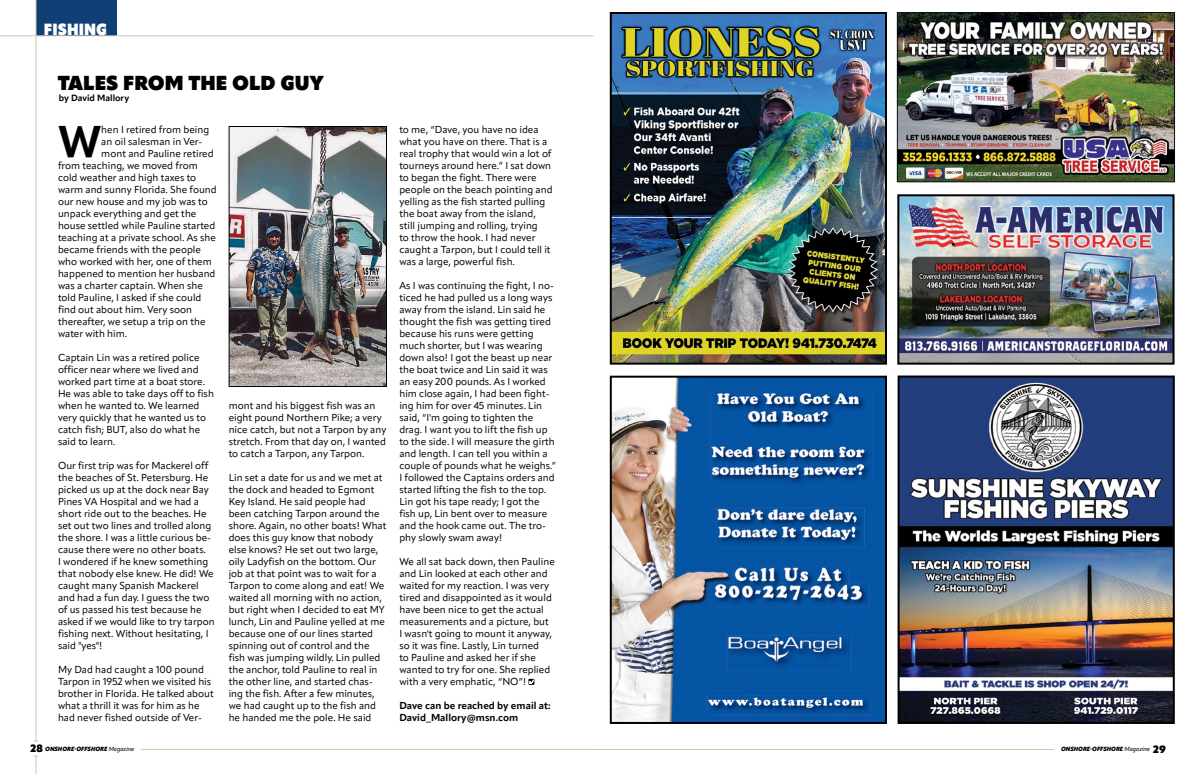
<style>
.page{position:relative;width:1188px;height:774px;background:#fff}
.page>*{position:absolute;margin:0;border:0;box-sizing:border-box;transform-origin:0 0}
.t1{font:700 43.9px "Apparat";color:#000}
.t2{font:800 20px "Apparat";color:#000}
.t3{font:800 16px "Apparat";color:#fff;scale:.95 1}
.t4{font:10px/12px "Apparat";color:#000}
.t5{font:700 10px/12px "Apparat";color:#000}
.t6{font:700 9px "Apparat";color:#000}
.t7{font:italic 900 6px "Apparat";color:#000;scale:.95 1}
.s1{font-style:normal;font-size:10.5px}
.s2{font-weight:500}
</style>
<div class="page">
<img style="left:613px;top:379px;width:271px;height:342px">
<div style="left:610px;top:376px;width:277px;height:348px;border:2px solid #000"></div>
<img style="left:613px;top:15px;width:271px;height:347px">
<div style="left:610px;top:12px;width:277px;height:353px;border:2px solid #000"></div>
<img style="left:901px;top:379px;width:271px;height:342px">
<div style="left:898px;top:376px;width:277px;height:348px;border:2px solid #000"></div>
<img style="left:900px;top:197px;width:272px;height:165px">
<div style="left:897px;top:194px;width:278px;height:171px;border:2px solid #000"></div>
<img style="left:899px;top:14px;width:274px;height:166px">
<div style="left:897px;top:12px;width:278px;height:170px;border:1px solid #0d0e10"></div>
<hr style="left:594px;top:749px;width:460px;height:1px;background:#cecaaa">
<div style="left:36px;top:0;width:81px;height:36px;background:#103f76"></div>
<hr style="left:0;top:35px;width:593px;height:1px;background:#cecaaa">
<hr style="left:36px;top:0;width:1px;height:741px;background:#cecaaa">
<svg style="left:528px;top:679px;width:6px;height:6px"></svg>
<svg style="left:34px;top:756px;width:4px;height:18px"></svg>
<hr style="left:141px;top:749px;width:453px;height:1px;background:#cecaaa">
<img style="left:231px;top:128px;width:154px;height:257px">
<div style="left:229px;top:126px;width:158px;height:261px;border:1px solid #000"></div>
<h3 class="t3" style="left:44px;top:20px;width:68px">FISHING</h3>
<h2 class="t2" style="left:58px;top:70px;width:268px">TALES FROM THE OLD GUY</h2>
<p class="t6" style="left:59px;top:93px;width:72px">by David Mallory</p>
<h1 class="t1" style="left:58px;top:115px;width:45px">W</h1>
<p class="t4" style="left:101px;top:123px;width:109px">hen I retired from being</p>
<p class="t4" style="left:101px;top:135px;width:103px">an oil salesman in Ver-</p>
<p class="t4" style="left:101px;top:147px;width:114px">mont and Pauline retired</p>
<p class="t4" style="left:58px;top:159px;width:141px">from teaching, we moved from</p>
<p class="t4" style="left:58px;top:171px;width:140px">cold weather and high taxes to</p>
<p class="t4" style="left:58px;top:183px;width:160px">warm and sunny Florida. She found</p>
<p class="t4" style="left:58px;top:195px;width:151px">our new house and my job was to</p>
<p class="t4" style="left:58px;top:207px;width:140px">unpack everything and get the</p>
<p class="t4" style="left:58px;top:219px;width:159px">house settled while Pauline started</p>
<p class="t4" style="left:58px;top:231px;width:159px">teaching at a private school. As she</p>
<p class="t4" style="left:58px;top:243px;width:144px">became friends with the people</p>
<p class="t4" style="left:58px;top:255px;width:155px">who worked with her, one of them</p>
<p class="t4" style="left:58px;top:267px;width:159px">happened to mention her husband</p>
<p class="t4" style="left:58px;top:279px;width:146px">was a charter captain. When she</p>
<p class="t4" style="left:58px;top:291px;width:145px">told Pauline, I asked if she could</p>
<p class="t4" style="left:58px;top:303px;width:136px">find out about him. Very soon</p>
<p class="t4" style="left:58px;top:315px;width:149px">thereafter, we setup a trip on the</p>
<p class="t4" style="left:58px;top:327px;width:71px">water with him.</p>
<p class="t4" style="left:58px;top:351px;width:157px">Captain Lin was a retired police officer near where we lived and worked part time at a boat store.<br>He was able to take days off to fish when he wanted to. We learned very quickly that he wanted us to catch fish; BUT, also do what he said to learn.</p>
<p class="t4" style="left:58px;top:459px;width:158px">Our first trip was for Mackerel off the beaches of St. Petersburg. He picked us up at the dock near Bay<br>Pines VA Hospital and we had a short ride out to the beaches. He set out two lines and trolled along the shore. I was a little curious be&shy;cause there were no other boats.<br>I wondered if he knew something that nobody else knew. He did! We caught many Spanish Mackerel and had a fun day. I guess the two of us passed his test because he asked if we would like to try tarpon fishing next. Without hesitating, I said "yes"!</p>
<p class="t4" style="left:58px;top:663px;width:157px">My Dad had caught a 100 pound<br>Tarpon in 1952 when we visited his brother in Florida. He talked about what a thrill it was for him as he had never fished outside of Ver-</p>
<p class="t4" style="left:229px;top:399px;width:159px">mont and his biggest fish was an eight pound Northern Pike; a very nice catch, but not a Tarpon by any stretch. From that day on, I wanted to catch a Tarpon, any Tarpon.</p>
<p class="t4" style="left:229px;top:471px;width:159px">Lin set a date for us and we met at the dock and headed to Egmont<br>Key Island. He said people had been catching Tarpon around the shore. Again, no other boats! What does this guy know that nobody else knows? He set out two large, oily Ladyfish on the bottom. Our job at that point was to wait for a<br>Tarpon to come along and eat! We waited all morning with no action, but right when I decided to eat MY lunch, Lin and Pauline yelled at me because one of our lines started spinning out of control and the fish was jumping wildly. Lin pulled the anchor, told Pauline to real in the other line, and started chas&shy;ing the fish. After a few minutes, we had caught up to the fish and he handed me the pole. He said</p>
<p class="t7" style="left:31px;top:745px;width:111px"><span class="s1">28</span> ONSHORE-OFFSHORE <span class="s2">Magazine</span></p>
<p class="t4" style="left:399px;top:123px;width:155px">to me, “Dave, you have no idea what you have on there. That is a real trophy that would win a lot of tourneys around here.” I sat down to began the fight. There were people on the beach pointing and yelling as the fish started pulling the boat away from the island, still jumping and rolling, trying<br>to throw the hook. I had never caught a Tarpon, but I could tell it was a large, powerful fish.</p>
<p class="t4" style="left:399px;top:279px;width:158px">As I was continuing the fight, I no&shy;ticed he had pulled us a long ways away from the island. Lin said he thought the fish was getting tired because his runs were getting much shorter, but I was wearing down also! I got the beast up near the boat twice and Lin said it was an easy 200 pounds. As I worked him close again, I had been fight&shy;ing him for over 45 minutes. Lin said, “I'm going to tighten the drag. I want you to lift the fish up to the side. I will measure the girth and length. I can tell you within a couple of pounds what he weighs.”<br>I followed the Captains orders and started lifting the fish to the top.<br>Lin got his tape ready; I got the fish up, Lin bent over to measure and the hook came out. The tro&shy;phy slowly swam away!</p>
<p class="t4" style="left:399px;top:555px;width:157px">We all sat back down, then Pauline and Lin looked at each other and waited for my reaction. I was very tired and disappointed as it would have been nice to get the actual measurements and a picture, but<br>I wasn't going to mount it anyway, so it was fine. Lastly, Lin turned<br>to Pauline and asked her if she wanted to try for one. She replied with a very emphatic, “NO”!</p>
<p class="t5" style="left:399px;top:699px;width:153px">Dave can be reached by email at:<br>David_Mallory@msn.com</p>
<p class="t7" style="left:1061px;top:745px;width:112px">ONSHORE-OFFSHORE <span class="s2">Magazine</span> <span class="s1">29</span></p>
</div>
